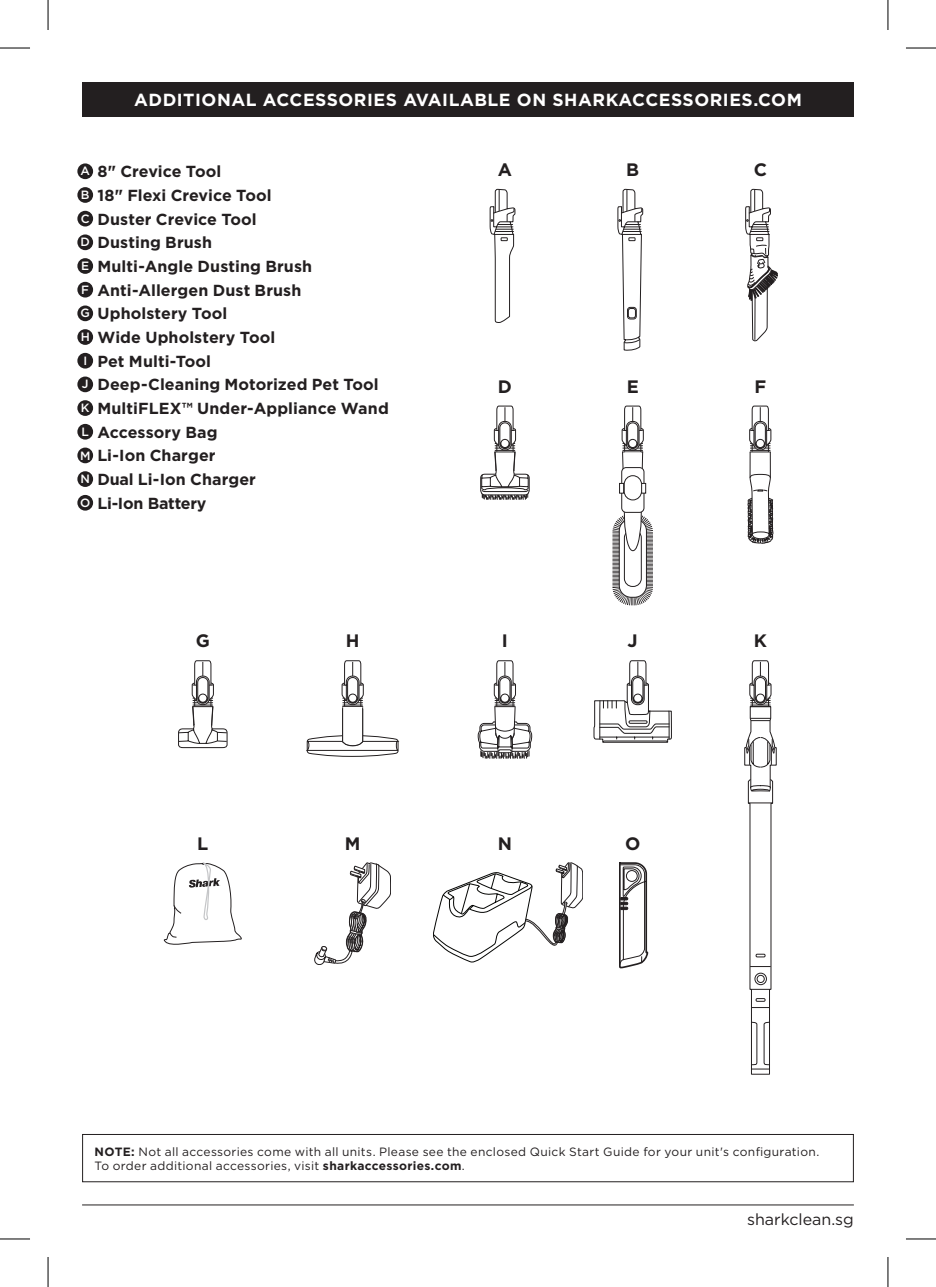
<style>
.page{position:relative;width:936px;height:1287px;background:#fff}
.page>*{position:absolute;margin:0;border:0;box-sizing:border-box;transform-origin:0 0}
.t1{font:700 18px "Gotham";color:#231f20}
.t2{font:700 17.6px "Gotham";letter-spacing:.03em;color:#fff}
.t3{font:700 16px/23.6px "Gotham";letter-spacing:.005em;color:#231f20}
.t4{font:16px "Gotham";color:#231f20}
.t5{font:12px/14px "Gotham";letter-spacing:.025em;color:#231f20}
.s1{font-weight:500;font-size:12px;color:#fff}
.s2{font-weight:700}
</style>
<div class="page">
<hr style="left:82px;top:1204px;width:771px;height:1px;background:#231f20">
<div style="left:82px;top:1134px;width:771px;height:48px;border:1px solid #231f20"></div>
<div style="left:82px;top:82px;width:771px;height:34px;background:#231f20"></div>
<svg style="left:314px;top:862px;width:76px;height:103px"></svg>
<svg style="left:164px;top:862px;width:77px;height:82px"></svg>
<div style="left:77px;top:163px;width:16px;height:16px;background:#231f20;border-radius:50%"></div>
<div style="left:77px;top:187px;width:16px;height:16px;background:#231f20;border-radius:50%"></div>
<div style="left:77px;top:211px;width:16px;height:15px;background:#231f20;border-radius:50%"></div>
<div style="left:77px;top:234px;width:16px;height:16px;background:#231f20;border-radius:50%"></div>
<div style="left:77px;top:258px;width:16px;height:16px;background:#231f20;border-radius:50%"></div>
<div style="left:77px;top:282px;width:16px;height:15px;background:#231f20;border-radius:50%"></div>
<div style="left:77px;top:305px;width:16px;height:16px;background:#231f20;border-radius:50%"></div>
<div style="left:77px;top:329px;width:16px;height:16px;background:#231f20;border-radius:50%"></div>
<div style="left:77px;top:353px;width:16px;height:15px;background:#231f20;border-radius:50%"></div>
<div style="left:77px;top:376px;width:16px;height:16px;background:#231f20;border-radius:50%"></div>
<div style="left:77px;top:400px;width:16px;height:16px;background:#231f20;border-radius:50%"></div>
<div style="left:77px;top:424px;width:16px;height:15px;background:#231f20;border-radius:50%"></div>
<div style="left:77px;top:447px;width:16px;height:16px;background:#231f20;border-radius:50%"></div>
<div style="left:77px;top:471px;width:16px;height:16px;background:#231f20;border-radius:50%"></div>
<div style="left:77px;top:495px;width:16px;height:15px;background:#231f20;border-radius:50%"></div>
<svg style="left:617px;top:189px;width:26px;height:162px"></svg>
<div style="left:627px;top:307px;width:9px;height:12px;border:1px solid #231f20;border-radius:3px"></div>
<div style="left:628px;top:308px;width:7px;height:10px;border:1px solid #231f20;border-radius:2px"></div>
<svg style="left:489px;top:189px;width:26px;height:134px"></svg>
<svg style="left:747px;top:405px;width:25px;height:138px"></svg>
<svg style="left:745px;top:189px;width:32px;height:152px"></svg>
<svg style="left:480px;top:405px;width:49px;height:95px"></svg>
<svg style="left:612px;top:405px;width:40px;height:200px"></svg>
<div style="left:621px;top:467px;width:22px;height:45px;background:#fff;border-radius:4px"></div>
<div style="left:621px;top:467px;width:23px;height:46px;border:1px solid #231f20;border-radius:4px"></div>
<div style="left:623px;top:475px;width:18px;height:25px;border:1px solid #231f20;border-radius:9px"></div>
<div style="left:641px;top:483px;width:4px;height:10px;border:1px solid #231f20"></div>
<div style="left:619px;top:483px;width:4px;height:10px;border:1px solid #231f20"></div>
<svg style="left:477px;top:660px;width:55px;height:98px"></svg>
<svg style="left:593px;top:660px;width:78px;height:82px"></svg>
<svg style="left:744px;top:660px;width:32px;height:414px"></svg>
<svg style="left:178px;top:660px;width:49px;height:89px"></svg>
<svg style="left:433px;top:862px;width:149px;height:100px"></svg>
<svg style="left:619px;top:862px;width:30px;height:106px"></svg>
<svg style="left:306px;top:660px;width:92px;height:97px"></svg>
<hr style="left:0;top:48px;width:30px;height:1px;background:#000">
<hr style="left:905px;top:48px;width:30px;height:1px;background:#000">
<hr style="left:0;top:1238px;width:30px;height:1px;background:#000">
<hr style="left:905px;top:1238px;width:30px;height:1px;background:#000">
<hr style="left:48px;top:0;width:1px;height:30px;background:#000">
<hr style="left:48px;top:1257px;width:1px;height:30px;background:#000">
<hr style="left:887px;top:0;width:1px;height:30px;background:#000">
<hr style="left:887px;top:1257px;width:1px;height:30px;background:#000">
<p class="t2" style="left:134px;top:88px;width:669px">ADDITIONAL ACCESSORIES AVAILABLE ON SHARKACCESSORIES.COM</p>
<p class="t3" style="left:80px;top:160px;width:310px"><span class="s1">A</span> 8" Crevice Tool<br><span class="s1">B</span> 18" Flexi Crevice Tool<br><span class="s1">C</span> Duster Crevice Tool<br><span class="s1">D</span> Dusting Brush<br><span class="s1">E</span> Multi-Angle Dusting Brush<br><span class="s1">F</span> Anti-Allergen Dust Brush<br><span class="s1">G</span> Upholstery Tool<br><span class="s1">H</span> Wide Upholstery Tool<br><span class="s1">I</span> Pet Multi-Tool<br><span class="s1">J</span> Deep-Cleaning Motorized Pet Tool<br><span class="s1">K</span> MultiFLEX™ Under-Appliance Wand<br><span class="s1">L</span> Accessory Bag<br><span class="s1">M</span> Li-Ion Charger<br><span class="s1">N</span> Dual Li-Ion Charger<br><span class="s1">O</span> Li-Ion Battery</p>
<p class="t1" style="left:497px;top:157px;width:16px">A</p>
<p class="t1" style="left:497px;top:374px;width:16px">D</p>
<p class="t1" style="left:626px;top:157px;width:14px">B</p>
<p class="t1" style="left:626px;top:374px;width:14px">E</p>
<p class="t1" style="left:753px;top:157px;width:15px">C</p>
<p class="t1" style="left:754px;top:374px;width:13px">F</p>
<p class="t1" style="left:196px;top:629px;width:16px">G</p>
<p class="t1" style="left:501px;top:629px;width:8px">I</p>
<p class="t1" style="left:345px;top:629px;width:15px">H</p>
<p class="t1" style="left:627px;top:629px;width:12px">J</p>
<p class="t1" style="left:753px;top:629px;width:15px">K</p>
<p class="t1" style="left:197px;top:831px;width:13px">L</p>
<p class="t1" style="left:344px;top:831px;width:17px">M</p>
<p class="t1" style="left:497px;top:831px;width:16px">N</p>
<p class="t1" style="left:624px;top:831px;width:17px">O</p>
<p class="t5" style="left:94px;top:1144px;width:726px"><span class="s2">NOTE:</span> Not all accessories come with all units. Please see the enclosed Quick Start Guide for your unit's configuration.<br>To order additional accessories, visit <span class="s2">sharkaccessories.com</span>.</p>
<p class="t4" style="left:746px;top:1209px;width:108px">sharkclean.sg</p>
</div>
